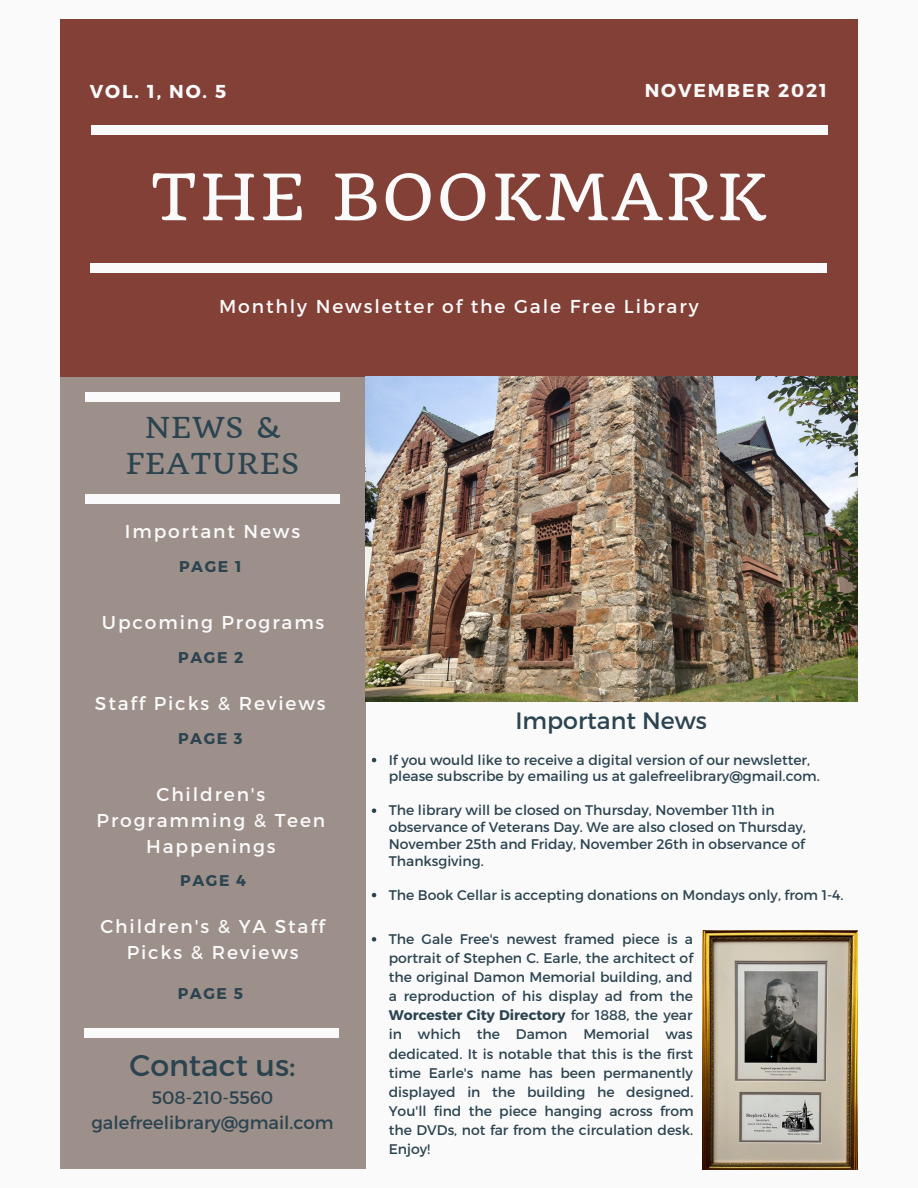
<style>
.page{position:relative;width:918px;height:1188px;background:#fafafa}
.page>*{position:absolute;margin:0;border:0;box-sizing:border-box;transform-origin:0 0}
.t1{font:62.25px "Quando";letter-spacing:.05em;color:#fafafa}
.t2{font:30px "Montserrat";color:#2c4450}
.t3{font:28.2px/36px "Quando";letter-spacing:.05em;color:#2c4450;text-align:center}
.t4{font:23.55px "Montserrat";color:#2c4450}
.t5{font:18.75px "Montserrat";letter-spacing:.1em;color:#fafafa}
.t6{font:18.6px/25.8px "Montserrat";letter-spacing:.1em;color:#fafafa;text-align:center}
.t7{font:700 18.6px "Montserrat";letter-spacing:.1em;color:#fafafa}
.t8{font:18px "Montserrat";color:#2c4450}
.t9{font:700 15.6px "Montserrat";letter-spacing:.1em;color:#2c4450}
.t10{font:13.95px/19.2px "Montserrat";color:#2c4450}
.s1{font-weight:700}
</style>
<div class="page">
<div style="left:60px;top:19px;width:798px;height:358px;background:#824037"></div>
<div style="left:60px;top:377px;width:305px;height:792px;background:#9d908a"></div>
<div style="left:91px;top:126px;width:736px;height:9px;background:#fafafa"></div>
<div style="left:90px;top:264px;width:737px;height:9px;background:#fafafa"></div>
<div style="left:85px;top:392px;width:254px;height:9px;background:#fafafa"></div>
<div style="left:85px;top:494px;width:254px;height:9px;background:#fafafa"></div>
<img style="left:365px;top:377px;width:493px;height:325px">
<div style="left:85px;top:1029px;width:254px;height:9px;background:#fafafa"></div>
<img style="left:703px;top:931px;width:154px;height:238px">
<svg style="left:372px;top:758px;width:4px;height:4px"></svg>
<svg style="left:372px;top:808px;width:4px;height:5px"></svg>
<svg style="left:372px;top:893px;width:4px;height:4px"></svg>
<svg style="left:372px;top:937px;width:4px;height:5px"></svg>
<p class="t7" style="left:90px;top:79px;width:138px">VOL. 1, NO. 5</p>
<p class="t7" style="left:645px;top:78px;width:184px">NOVEMBER 2021</p>
<p class="t1" style="left:150px;top:159px;width:617px">THE BOOKMARK</p>
<p class="t5" style="left:219px;top:295px;width:481px">Monthly Newsletter of the Gale Free Library</p>
<p class="t3" style="left:126px;top:410px;width:175px">NEWS &amp;<br>FEATURES</p>
<p class="t6" style="left:125px;top:518px;width:177px">Important News</p>
<p class="t9" style="left:179px;top:556px;width:64px">PAGE 1</p>
<p class="t6" style="left:102px;top:608px;width:224px">Upcoming Programs</p>
<p class="t9" style="left:178px;top:648px;width:67px">PAGE 2</p>
<p class="t6" style="left:95px;top:690px;width:232px">Staff Picks &amp; Reviews</p>
<p class="t9" style="left:178px;top:728px;width:66px">PAGE 3</p>
<p class="t6" style="left:97px;top:780px;width:230px">Children's<br>Programming &amp; Teen<br>Happenings</p>
<p class="t9" style="left:180px;top:871px;width:67px">PAGE 4</p>
<p class="t6" style="left:100px;top:913px;width:226px">Children's &amp; YA Staff<br>Picks &amp; Reviews</p>
<p class="t9" style="left:178px;top:983px;width:67px">PAGE 5</p>
<p class="t2" style="left:129px;top:1046px;width:168px">Contact us:</p>
<p class="t8" style="left:152px;top:1086px;width:123px">508-210-5560</p>
<p class="t8" style="left:91px;top:1111px;width:244px">galefreelibrary@gmail.com</p>
<p class="t4" style="left:515px;top:705px;width:193px">Important News</p>
<p class="t10" style="left:389px;top:751px;width:433px;line-height:16.8px">If you would like to receive a digital version of our newsletter, please subscribe by emailing us at galefreelibrary@gmail.com.</p>
<p class="t10" style="left:389px;top:801px;width:419px;line-height:16.8px">The library will be closed on Thursday, November 11th in observance of Veterans Day. We are also closed on Thursday, November 25th and Friday, November 26th in observance of Thanksgiving.</p>
<p class="t10" style="left:389px;top:884px;width:456px">The Book Cellar is accepting donations on Mondays only, from 1-4.</p>
<p class="t10" style="left:389px;top:929px;width:306px;text-align:justify">The Gale Free's newest framed piece is a portrait of Stephen C. Earle, the architect of the original Damon Memorial building, and a reproduction of his display ad from the <span class="s1">Worcester City Directory</span> for 1888, the year in which the Damon Memorial was dedicated. It is notable that this is the first time Earle's name has been permanently displayed in the building he designed.<br>You'll find the piece hanging across from the DVDs, not far from the circulation desk.<br>Enjoy!</p>
</div>
